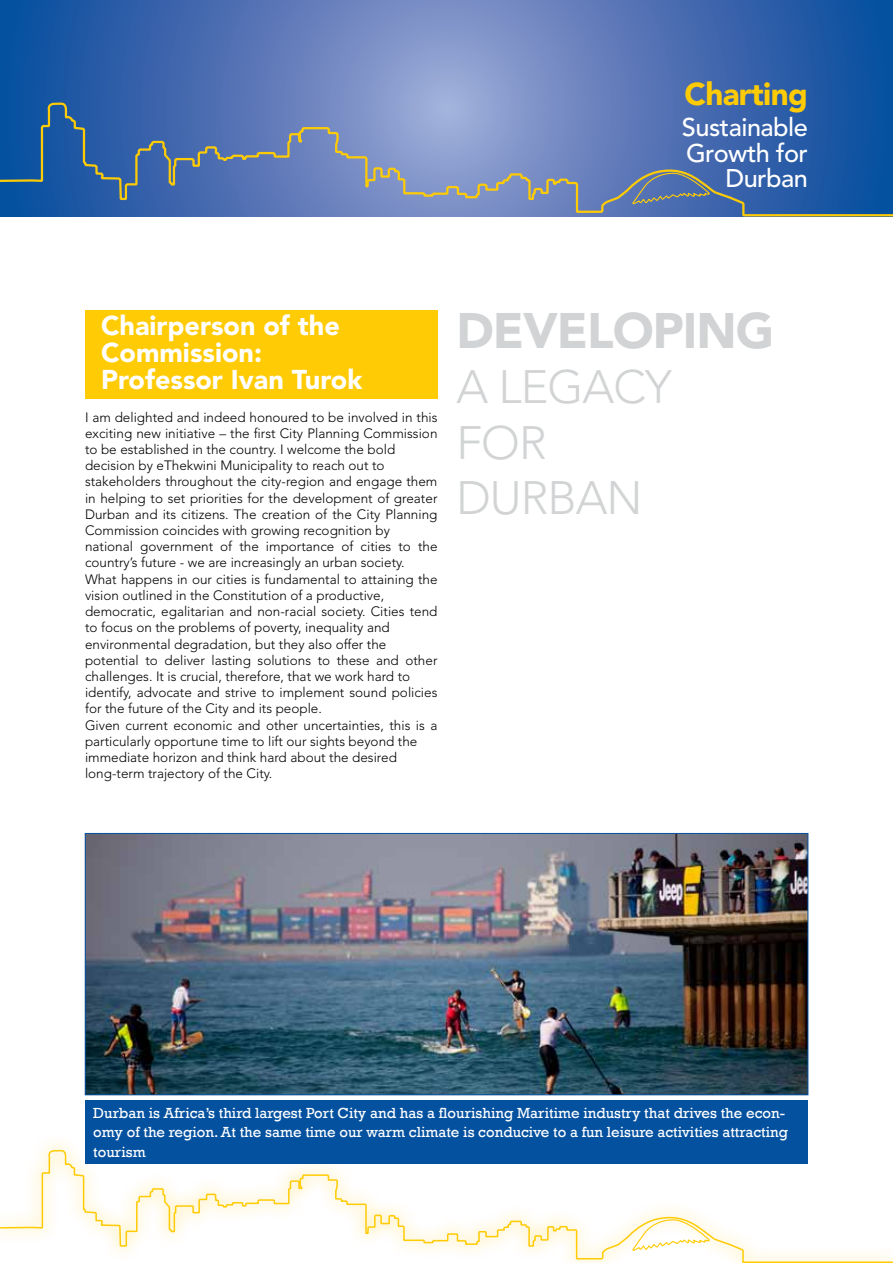
<style>
.page{position:relative;width:893px;height:1263px;background:#fff}
.page>*{position:absolute;margin:0;border:0;box-sizing:border-box;transform-origin:0 0}
.t1{font:900 49.5px "Avenir";letter-spacing:-.02em;color:#d1d3d4}
.t2{font:300 46.5px/55.5px "Avenir";letter-spacing:-.02em;color:#d1d3d4}
.t3{font:900 31.35px "Avenir";letter-spacing:-.02em;color:#ffcb05}
.t4{font:900 27px/27px "Avenir";color:#fff}
.t5{font:500 25.35px/25.5px "Avenir";letter-spacing:-.02em;color:#fff;text-align:right}
.t6{font:15px/19.5px "Rockwell";color:#fff}
.t7{font:300 13.5px/16.2px "Avenir";color:#000}
</style>
<div class="page">
<svg style="left:0;top:0;width:893px;height:101px;background:#4d72b4"></svg>
<svg style="left:0;top:101px;width:893px;height:116px;background:#5375af"></svg>
<svg style="left:631px;top:172px;width:80px;height:33px;background:#667a98"></svg>
<div style="left:85px;top:310px;width:352px;height:89px;background:#ffcb05"></div>
<img style="left:87px;top:835px;width:719px;height:258px">
<div style="left:85px;top:833px;width:723px;height:262px;border:1px solid #0451a0"></div>
<svg style="left:0;top:1149px;width:893px;height:114px"></svg>
<svg style="left:631px;top:1218px;width:80px;height:34px"></svg>
<div style="left:85px;top:1100px;width:723px;height:63px;background:#0451a0"></div>
<h3 class="t3" style="left:684px;top:75px;width:125px">Charting</h3>
<h3 class="t5" style="left:682px;top:115px;width:128px">Sustainable<br>Growth for<br>Durban</h3>
<h3 class="t4" style="left:101px;top:312px;width:263px">Chairperson of the<br>Commission:<br>Professor Ivan Turok</h3>
<p class="t7" style="left:85px;top:409px;width:354px">I am delighted and indeed honoured to be involved in this exciting new initiative – the first City Planning Commission to be established in the country. I welcome the bold decision by eThekwini Municipality to reach out to stakeholders throughout the city-region and engage them in helping to set priorities for the development of greater Durban and its citizens. The creation of the City Planning Commission coincides with growing recognition by national government of the importance of cities to the country’s future - we are increasingly an urban society.<br>What happens in our cities is fundamental to attaining the vision outlined in the Constitution of a productive, democratic, egalitarian and non-racial society. Cities tend to focus on the problems of poverty, inequality and environmental degradation, but they also offer the potential to deliver lasting solutions to these and other challenges. It is crucial, therefore, that we work hard to identify, advocate and strive to implement sound policies for the future of the City and its people.<br>Given current economic and other uncertainties, this is a particularly opportune time to lift our sights beyond the immediate horizon and think hard about the desired long-term trajectory of the City.</p>
<h1 class="t1" style="left:456px;top:301px;width:319px">DEVELOPING</h1>
<h2 class="t2" style="left:456px;top:359px;width:217px">A LEGACY<br>FOR<br>DURBAN</h2>
<p class="t6" style="left:93px;top:1103px;width:696px">Durban is Africa’s third largest Port City and has a flourishing Maritime industry that drives the econ&shy;omy of the region. At the same time our warm climate is conducive to a fun leisure activities attracting tourism</p>
</div>
